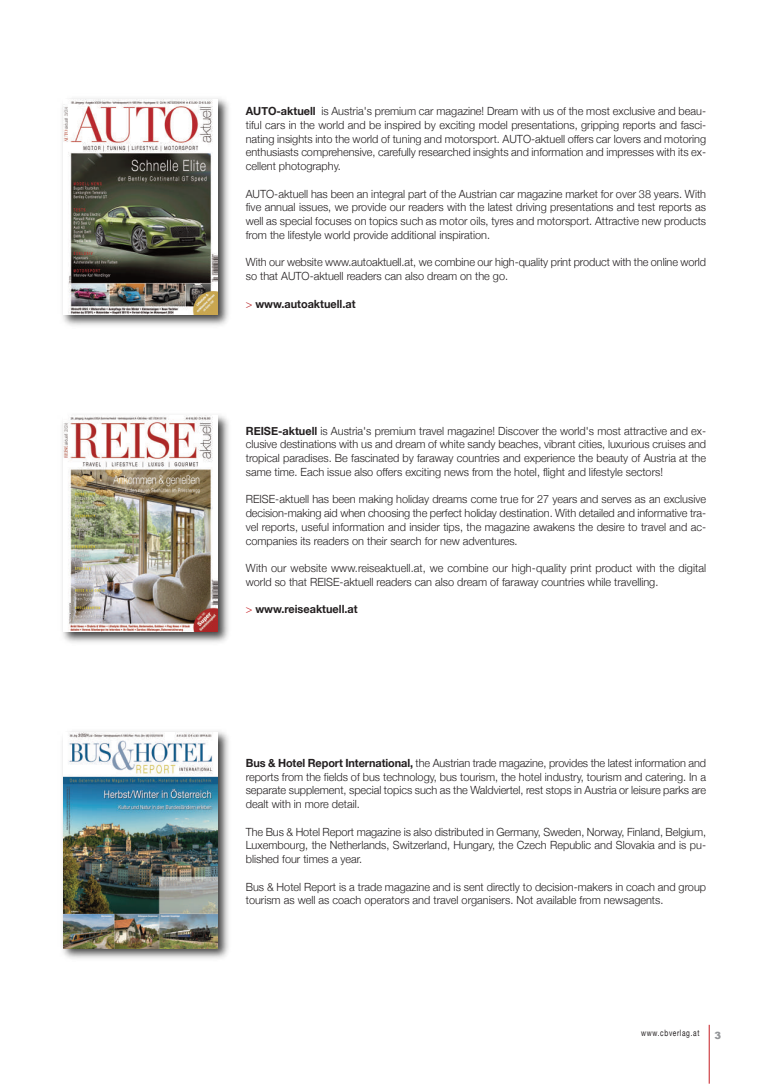
<style>
.page{position:relative;width:780px;height:1088px;background:#fff}
.page>*{position:absolute;margin:0;border:0;box-sizing:border-box;transform-origin:0 0}
.t1{font:300 11.25px/13.8px "Helvetica Neue";color:#231f20;text-align:justify}
.t2{font:700 11.25px "Helvetica Neue";color:#231f20}
.t3{font:900 10px "Arial";color:#939598}
.t4{font:8.75px "Helvetica Neue";letter-spacing:.1em;color:#231f20;scale:.75 1}
.s1{font-weight:700}
.s2{font-weight:300;color:#b62024}
.s3{font-weight:300;color:#c61c22}
</style>
<div class="page">
<hr style="left:709px;top:1025px;width:1px;height:58px;background:#c61c22">
<img style="left:62px;top:98px;width:167px;height:228px">
<img style="left:64px;top:99px;width:154px;height:216px">
<img style="left:62px;top:415px;width:167px;height:228px">
<img style="left:64px;top:416px;width:154px;height:215px">
<img style="left:62px;top:731px;width:167px;height:228px">
<img style="left:64px;top:733px;width:154px;height:215px">
<p class="t1" style="left:246px;top:104px;width:462px"><span class="s1">AUTO-aktuell</span> is austria's premium car magazine! Dream with us of the most exclusive and beau&shy;tiful cars in the world and be inspired by exciting model presentations, gripping reports and fasci&shy;nating insights into the world of tuning and motorsport. aUTO-aktuell offers car lovers and motoring enthusiasts comprehensive, carefully researched insights and information and impresses with its ex&shy;cellent photography.</p>
<p class="t1" style="left:246px;top:186px;width:462px">aUTO-aktuell has been an integral part of the austrian car magazine market for over 38 years. With five annual issues, we provide our readers with the latest driving presentations and test reports as well as special focuses on topics such as motor oils, tyres and motorsport. attractive new products from the lifestyle world provide additional inspiration.</p>
<p class="t1" style="left:246px;top:255px;width:462px">With our website www.autoaktuell.at, we combine our high-quality print product with the online world so that aUTO-aktuell readers can also dream on the go.</p>
<p class="t2" style="left:246px;top:297px;width:111px"><span class="s2">&gt;</span> www.autoaktuell.at</p>
<p class="t1" style="left:246px;top:423px;width:462px"><span class="s1">REISE-aktuell</span> is austria's premium travel magazine! Discover the world's most attractive and ex&shy;clusive destinations with us and dream of white sandy beaches, vibrant cities, luxurious cruises and tropical paradises. be fascinated by faraway countries and experience the beauty of austria at the same time. each issue also offers exciting news from the hotel, flight and lifestyle sectors!</p>
<p class="t1" style="left:246px;top:492px;width:462px">reISe-aktuell has been making holiday dreams come true for 27 years and serves as an exclusive decision-making aid when choosing the perfect holiday destination. With detailed and informative tra&shy;vel reports, useful information and insider tips, the magazine awakens the desire to travel and ac&shy;companies its readers on their search for new adventures.</p>
<p class="t1" style="left:246px;top:561px;width:462px">With our website www.reiseaktuell.at, we combine our high-quality print product with the digital world so that reISe-aktuell readers can also dream of faraway countries while travelling.</p>
<p class="t2" style="left:246px;top:602px;width:113px"><span class="s3">&gt;</span> www.reiseaktuell.at</p>
<p class="t1" style="left:246px;top:756px;width:462px"><span class="s1">Bus &amp; Hotel Report International,</span> the austrian trade magazine, provides the latest information and reports from the fields of bus technology, bus tourism, the hotel industry, tourism and catering. In a separate supplement, special topics such as the Waldviertel, rest stops in austria or leisure parks are dealt with in more detail.</p>
<p class="t1" style="left:246px;top:824px;width:462px">The bus &amp; Hotel report magazine is also distributed in germany, Sweden, Norway, Finland, belgium, luxembourg, the Netherlands, Switzerland, Hungary, the czech republic and Slovakia and is pu&shy;blished four times a year.</p>
<p class="t1" style="left:246px;top:879px;width:462px">bus &amp; Hotel report is a trade magazine and is sent directly to decision-makers in coach and group tourism as well as coach operators and travel organisers. Not available from newsagents.</p>
<p class="t4" style="left:641px;top:1028px;width:79px">www.cbverlag.at</p>
<p class="t3" style="left:714px;top:1028px;width:8px">3</p>
</div>
